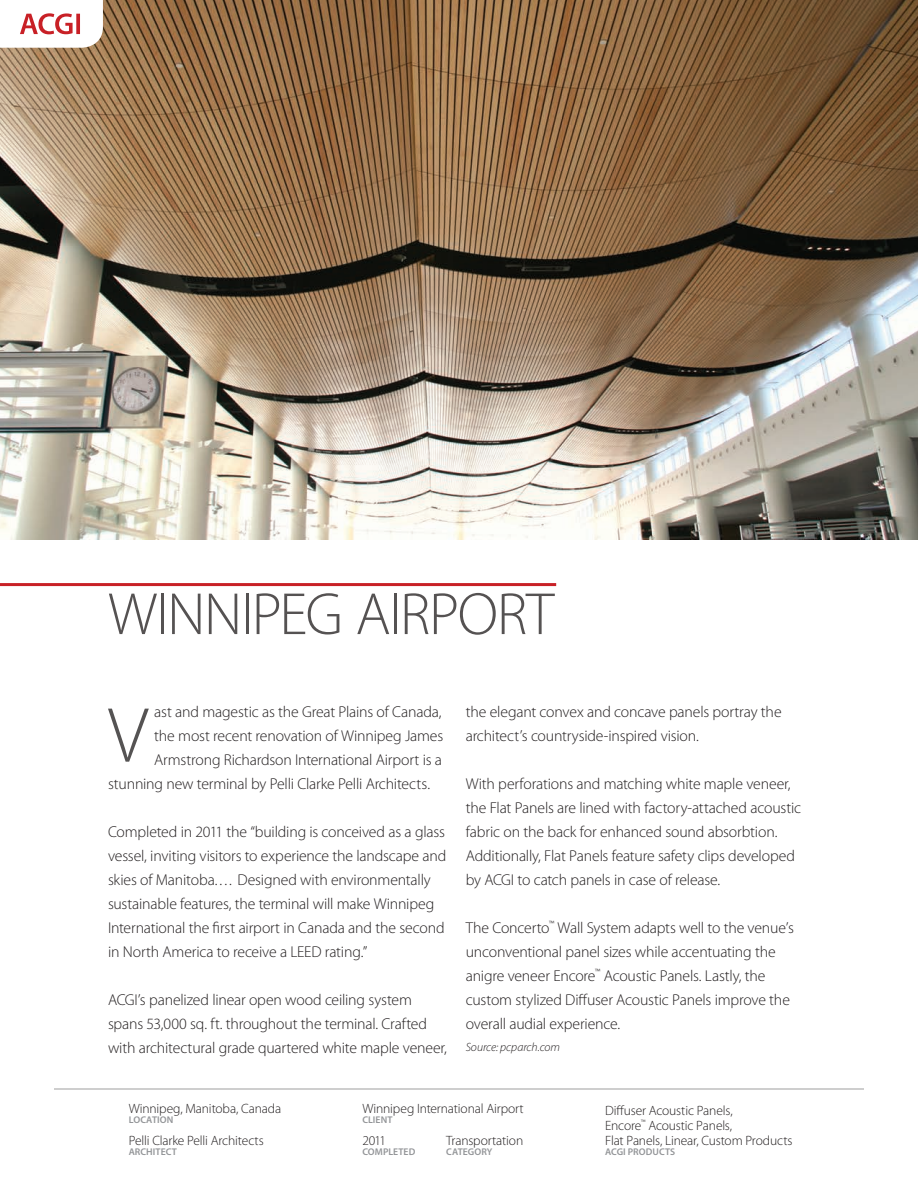
<style>
.page{position:relative;width:918px;height:1188px;background:#fff}
.page>*{position:absolute;margin:0;border:0;box-sizing:border-box;transform-origin:0 0}
.t1{font:300 78.75px "Myriad Pro";color:#555353}
.t2{font:300 60px "Myriad Pro";letter-spacing:-.025em;color:#555252}
.t3{font:300 15.75px/24px "Myriad Pro";letter-spacing:-.01em;color:#231f20}
.t4{font:300 13.5px "Myriad Pro";letter-spacing:-.01em;color:#231f20}
.t5{font:italic 300 12px "Myriad Pro";letter-spacing:-.005em;color:#231f20}
.t6{font:600 9.75px "Myriad Pro";letter-spacing:.01em;color:#939598}
</style>
<div class="page">
<img style="left:0;top:0;width:918px;height:540px">
<svg style="left:0;top:0;width:103px;height:48px"></svg>
<hr style="left:0;top:583px;width:556px;height:3px;background:#c82026">
<hr style="left:54px;top:1089px;width:810px;height:1px;background:#9f9e9e">
<p class="t2" style="left:108px;top:578px;width:448px">WINNIPEG AIRPORT</p>
<p class="t1" style="left:108px;top:688px;width:42px">V</p>
<p class="t3" style="left:154px;top:699px;width:289px">ast and magestic as the Great Plains of Canada,</p>
<p class="t3" style="left:154px;top:723px;width:291px">the most recent renovation of Winnipeg James</p>
<p class="t3" style="left:154px;top:747px;width:289px">Armstrong Richardson International Airport is a</p>
<p class="t3" style="left:108px;top:771px;width:324px">stunning new terminal by Pelli Clarke Pelli Architects.</p>
<p class="t3" style="left:108px;top:819px;width:340px">Completed in 2011 the “building is conceived as a glass vessel, inviting visitors to experience the landscape and skies of Manitoba. . . . Designed with environmentally sustainable features, the terminal will make Winnipeg International the first airport in Canada and the second in North America to receive a LEED rating.”</p>
<p class="t3" style="left:108px;top:987px;width:341px">ACGI’s panelized linear open wood ceiling system spans 53,000 sq. ft. throughout the terminal. Crafted with architectural grade quartered white maple veneer,</p>
<p class="t3" style="left:466px;top:699px;width:317px">the elegant convex and concave panels portray the architect’s countryside-inspired vision.</p>
<p class="t3" style="left:466px;top:771px;width:337px">With perforations and matching white maple veneer, the Flat Panels are lined with factory-attached acoustic fabric on the back for enhanced sound absorbtion.<br>Additionally, Flat Panels feature safety clips developed by ACGI to catch panels in case of release.</p>
<p class="t3" style="left:466px;top:915px;width:330px">The Concerto<sup>™</sup> Wall System adapts well to the venue’s unconventional panel sizes while accentuating the anigre veneer Encore<sup>™</sup> Acoustic Panels. Lastly, the custom stylized Diffuser Acoustic Panels improve the overall audial experience.</p>
<p class="t5" style="left:466px;top:1040px;width:96px">Source: pcparch.com</p>
<p class="t4" style="left:129px;top:1100px;width:154px">Winnipeg, Manitoba, Canada</p>
<p class="t4" style="left:129px;top:1132px;width:137px">Pelli Clarke Pelli Architects</p>
<p class="t4" style="left:446px;top:1132px;width:79px">Transportation</p>
<p class="t6" style="left:362px;top:1146px;width:55px">COMPLETED</p>
<p class="t4" style="left:362px;top:1100px;width:163px">Winnipeg International Airport</p>
<p class="t4" style="left:605px;top:1102px;width:129px">Diffuser Acoustic Panels,</p>
<p class="t4" style="left:605px;top:1117px;width:129px">Encore<sup>™</sup> Acoustic Panels,</p>
<p class="t4" style="left:605px;top:1132px;width:189px">Flat Panels, Linear, Custom Products</p>
<p class="t6" style="left:129px;top:1114px;width:46px">LOCATION</p>
<p class="t6" style="left:129px;top:1146px;width:50px">ARCHITECT</p>
<p class="t6" style="left:446px;top:1145px;width:48px">CATEGORY</p>
<p class="t6" style="left:362px;top:1114px;width:32px">CLIENT</p>
<p class="t4" style="left:362px;top:1132px;width:25px">2011</p>
<p class="t6" style="left:605px;top:1145px;width:72px">ACGI PRODUCTS</p>
</div>
